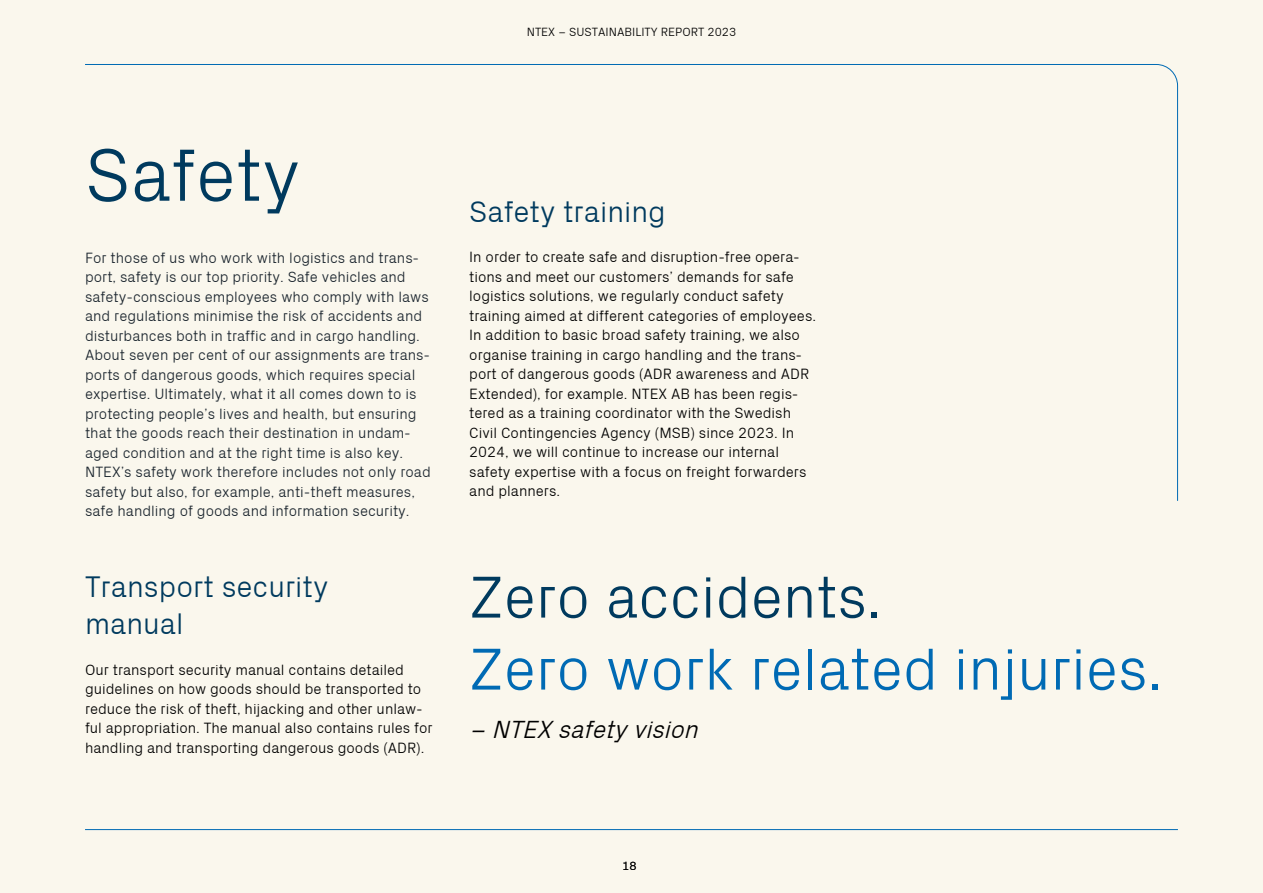
<style>
.page{position:relative;width:1263px;height:893px;background:#faf7ed}
.page>*{position:absolute;margin:0;border:0;box-sizing:border-box;transform-origin:0 0}
.t1{font:300 75px "Px Grotesk";color:#003a5e}
.Citat_Stor_BLÅ{font:300 60px/72px "Px Grotesk";color:#006ab4}
.H3_Ny{font:300 30px/37.5px "Px Grotesk";color:#003a5e}
.Ingress{font:italic 300 24.9px "Px Grotesk";color:#000}
.Bröd{font:300 15px/19.5px "Px Grotesk";color:#000}
.Bröd-2{font:300 15px/19.5px "Px Grotesk";color:#1b252e}
.t2{font:300 12px "Px Grotesk";color:#000}
.s1{color:#003a5e}
</style>
<div class="page">
<hr style="left:85px;top:829px;width:1093px;height:1px;background:#006ab4">
<p class="t2" style="left:527px;top:25px;width:211px">NTEX – SUSTAINABILITY REPORT 2023</p>
<h2 class="t1" style="left:85px;top:132px;width:217px">Safety</h2>
<p class="Bröd-2" style="left:85px;top:248px;width:347px">For those of us who work with logistics and trans&shy;port, safety is our top priority. Safe vehicles and safety-conscious employees who comply with laws and regulations minimise the risk of accidents and disturbances both in traffic and in cargo handling.<br>About seven per cent of our assignments are trans&shy;ports of dangerous goods, which requires special expertise. Ultimately, what it all comes down to is protecting people’s lives and health, but ensuring that the goods reach their destination in undam&shy;aged condition and at the right time is also key.<br>NTEX’s safety work therefore includes not only road safety but also, for example, anti-theft measures, safe handling of goods and information security.</p>
<p class="H3_Ny" style="left:85px;top:567px;width:245px">Transport security manual</p>
<p class="Bröd" style="left:85px;top:660px;width:349px">Our transport security manual contains detailed guidelines on how goods should be transported to reduce the risk of theft, hijacking and other unlaw&shy;ful appropriation. The manual also contains rules for handling and transporting dangerous goods (ADR).</p>
<p class="H3_Ny" style="left:469px;top:192px;width:198px">Safety training</p>
<p class="Bröd" style="left:469px;top:247px;width:348px">In order to create safe and disruption-free opera&shy;tions and meet our customers’ demands for safe logistics solutions, we regularly conduct safety training aimed at different categories of employees.<br>In addition to basic broad safety training, we also organise training in cargo handling and the trans&shy;port of dangerous goods (ADR awareness and ADR Extended), for example. NTEX AB has been regis&shy;tered as a training coordinator with the Swedish Civil Contingencies Agency (MSB) since 2023. In 2024, we will continue to increase our internal safety expertise with a focus on freight forwarders and planners.</p>
<p class="Citat_Stor_BLÅ" style="left:469px;top:560px;width:695px"><span class="s1">Zero accidents.<br></span>Zero work related injuries.</p>
<p class="Ingress" style="left:469px;top:715px;width:237px">– NTEX safetyvision</p>
<p class="t2" style="left:622px;top:858px;width:16px">18</p>
</div>
